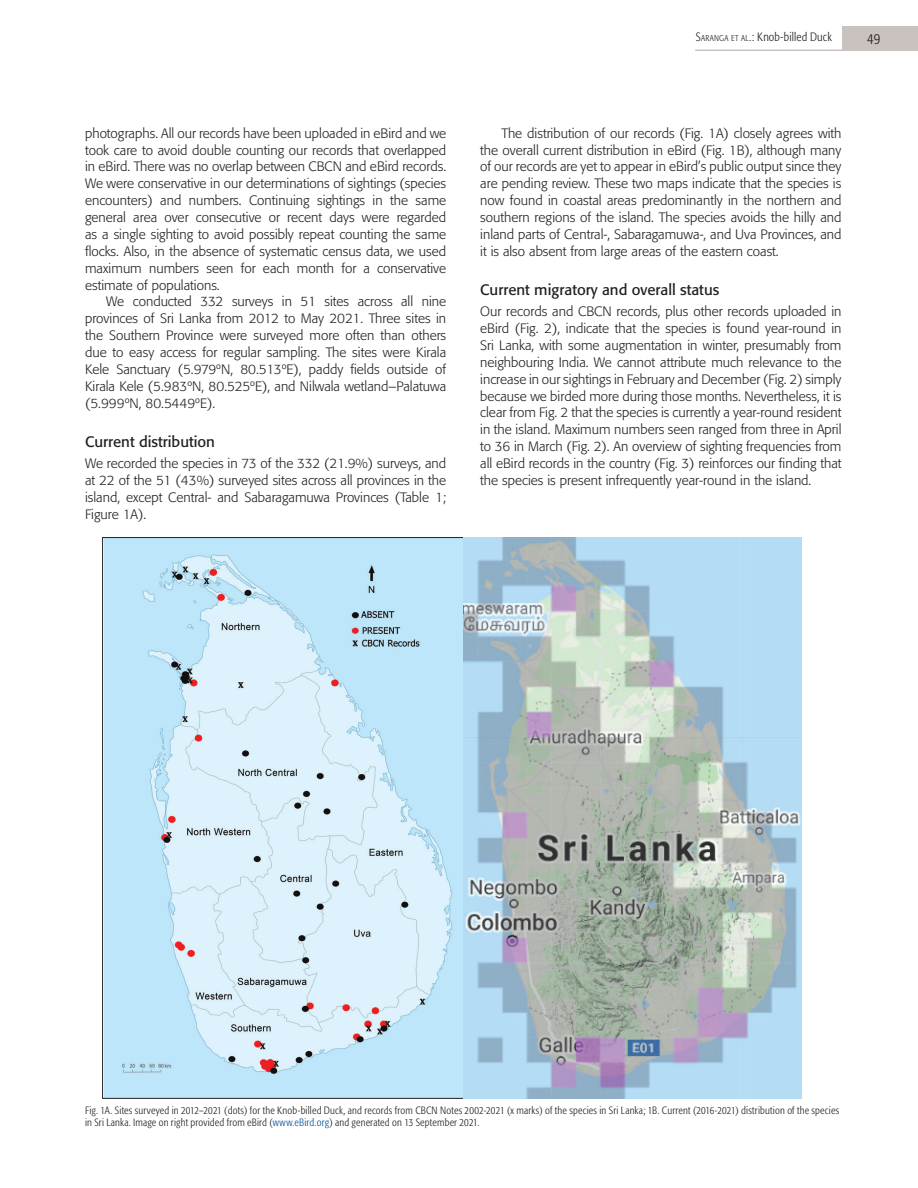
<style>
.page{position:relative;width:918px;height:1188px;background:#fff}
.page>*{position:absolute;margin:0;border:0;box-sizing:border-box;transform-origin:0 0}
.t1{font:15px "Formata";color:#231f20}
.t2{font:300 condensed 15px "Formata";color:#231f20}
.t3{font:300 13.5px/16.8px "Formata";color:#231f20;text-align:justify}
.t4{font:300 condensed 12px "Formata";letter-spacing:.015em;color:#231f20}
.t5{font:300 condensed 10.5px/12.6px "Formata";letter-spacing:.02em;color:#231f20}
.s1{font-style:inherit}
.s2{font-size:8.4px}
.s3{color:#014d95}
</style>
<div class="page">
<img style="left:104px;top:539px;width:358px;height:558px">
<img style="left:464px;top:538px;width:338px;height:561px">
<div style="left:842px;top:26px;width:76px;height:24px;background:#cac2bf"></div>
<hr style="left:695px;top:50px;width:223px;height:1px;background:#cac2bf">
<p class="t3" style="left:85px;top:125px;width:363px">photographs. All our records have been uploaded in eBird and we took care to avoid double counting our records that overlapped in eBird. There was no overlap between CBCN and eBird records.<br>We were conservative in our determinations of sightings (species encounters) and numbers. Continuing sightings in the same general area over consecutive or recent days were regarded as a single sighting to avoid possibly repeat counting the same flocks. Also, in the absence of systematic census data, we used maximum numbers seen for each month for a conservative estimate of populations.</p>
<p class="t3" style="left:85px;top:293px;width:363px;text-indent:21px">We conducted 332 surveys in 51 sites across all nine provinces of Sri Lanka from 2012 to May 2021. Three sites in the Southern Province were surveyed more often than others due to easy access for regular sampling. The sites were Kirala Kele Sanctuary (5.979ºN, 80.513ºE), paddy fields outside of Kirala Kele (5.983ºN, 80.525ºE), and Nilwala wetland–Palatuwa (5.999ºN, 80.5449ºE).</p>
<p class="t1" style="left:85px;top:433px;width:131px">Current distribution</p>
<p class="t3" style="left:85px;top:455px;width:363px">We recorded the species in 73 of the 332 (21.9%) surveys, and at 22 of the 51 (43%) surveyed sites across all provinces in the island, except Central- and Sabaragamuwa Provinces (Table 1; Figure 1A).</p>
<p class="t4" style="left:696px;top:29px;width:138px"><span class="s1">S</span><span class="s2">ARANGA ET AL</span><span class="s1">.</span>: Knob-billed Duck</p>
<p class="t2" style="left:867px;top:30px;width:14px">49</p>
<p class="t3" style="left:480px;top:125px;width:363px;text-indent:21px">The distribution of our records (Fig. 1A) closely agrees with the overall current distribution in eBird (Fig. 1B), although many of our records are yet to appear in eBird’s public output since they are pending review. These two maps indicate that the species is now found in coastal areas predominantly in the northern and southern regions of the island. The species avoids the hilly and inland parts of Central-, Sabaragamuwa-, and Uva Provinces, and it is also absent from large areas of the eastern coast.</p>
<p class="t1" style="left:480px;top:281px;width:241px">Current migratory and overall status</p>
<p class="t3" style="left:480px;top:303px;width:363px">Our records and CBCN records, plus other records uploaded in eBird (Fig. 2), indicate that the species is found year-round in Sri Lanka, with some augmentation in winter, presumably from neighbouring India. We cannot attribute much relevance to the increase in our sightings in February and December (Fig. 2) simply because we birded more during those months. Nevertheless, it is clear from Fig. 2 that the species is currently a year-round resident in the island. Maximum numbers seen ranged from three in April to 36 in March (Fig. 2). An overview of sighting frequencies from all eBird records in the country (Fig. 3) reinforces our finding that the species is present infrequently year-round in the island.</p>
<p class="t5" style="left:85px;top:1104px;width:756px">Fig. 1A. Sites surveyed in 2012–2021 (dots) for the Knob-billed Duck, and records from CBCN Notes 2002-2021 (x marks) of the species in Sri Lanka; 1B. Current (2016-2021) distribution of the species in Sri Lanka. Image on right provided from eBird (<span class="s3">www.eBird.org</span>) and generated on 13 September 2021.</p>
</div>
